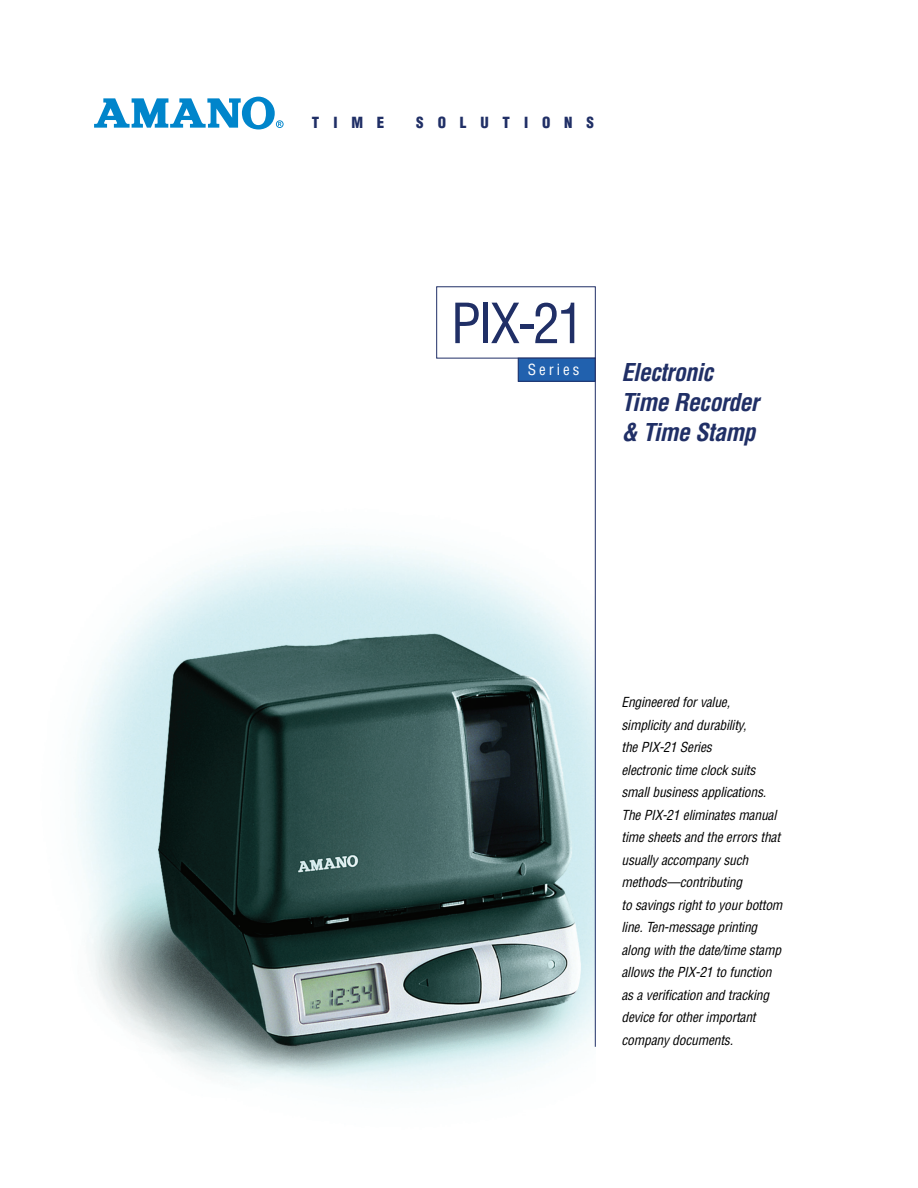
<style>
.page{position:relative;width:918px;height:1188px;background:#fff}
.page>*{position:absolute;margin:0;border:0;box-sizing:border-box;transform-origin:0 0}
.t1{font:condensed 54px "Helvetica";color:#202f66}
.t2{font:italic 700 condensed 24px/30px "Helvetica";color:#202f66}
.t3{font:900 condensed 15px "Helvetica";letter-spacing:.925em;color:#202f66}
.t4{font:condensed 15px "Helvetica";letter-spacing:.2em;color:#fff}
.t5{font:italic condensed 13.5px/22.5px "Helvetica";color:#000}
</style>
<div class="page">
<img style="left:75px;top:444px;width:520px;height:648px">
<hr style="left:595px;top:325px;width:1px;height:722px;background:#202f66">
<div style="left:436px;top:286px;width:160px;height:73px;border:1px solid #202f66"></div>
<div style="left:518px;top:358px;width:77px;height:23px;background:#2161ae"></div>
<div style="left:518px;top:358px;width:78px;height:24px;border:1px solid #202f66"></div>
<svg style="left:94px;top:97px;width:190px;height:32px"></svg>
<p class="t3" style="left:312px;top:117px;width:74px">TIME</p>
<p class="t3" style="left:416px;top:117px;width:179px">SOLUTIONS</p>
<p class="t1" style="left:451px;top:303px;width:135px">PIX-21</p>
<p class="t4" style="left:528px;top:364px;width:53px">Series</p>
<p class="t2" style="left:621px;top:359px;width:144px">Electronic<br>Time Recorder &amp; Time Stamp</p>
<p class="t5" style="left:621px;top:692px;width:165px">Engineered forvalue, simplicity and durability,<br>the PIX-21 Series<br>electronic time clock suits smallbusiness applications.<br>The PIX-21 eliminates manual time sheets and the errors that usually accompany such methods—contributing<br>to savings rightto yourbottom line.Ten-message printing along with the date/time stamp allows the PIX-21 to function as a verification and tracking device forotherimportant company documents.</p>
</div>
